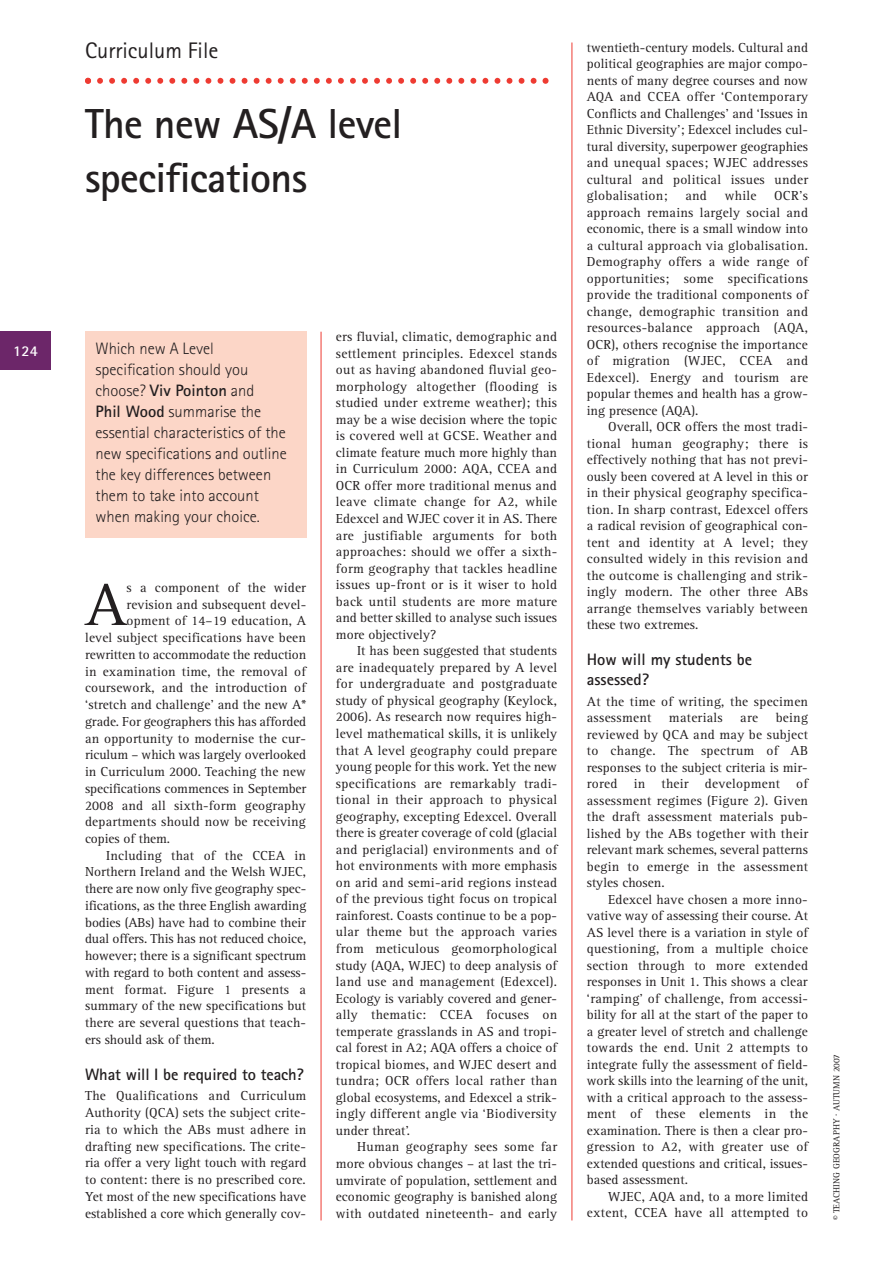
<style>
.page{position:relative;width:893px;height:1263px;background:#fff}
.page>*{position:absolute;margin:0;border:0;box-sizing:border-box;transform-origin:0 0}
.t1{font:60.9px "Rotis Serif";color:#231f20}
.t2{font:700 42px/54px "Rotis Sans Serif";letter-spacing:-.015em;color:#231f20}
.t3{font:22.5px "Rotis Sans Serif";color:#231f20}
.t4{font:300 16.5px/21px "Rotis Sans Serif";color:#231f20}
.t5{font:700 16.5px/19.8px "Rotis Sans Serif";color:#231f20}
.t6{font:700 15px "Rotis Sans Serif";color:#fff}
.t7{font:13.5px/16.5px "Rotis Serif";letter-spacing:.005em;color:#231f20;text-align:justify}
.t8{font:9px "Rotis Serif";color:#231f20}
.s1{font-weight:700}
</style>
<div class="page">
<div style="left:0;top:332px;width:51px;height:38px;background:#6c2669"></div>
<hr style="left:572px;top:43px;width:1px;height:1177px;background:#ee3b32">
<hr style="left:321px;top:332px;width:1px;height:888px;background:#ee3b32">
<svg style="left:85px;top:78px;width:464px;height:6px"></svg>
<div style="left:85px;top:332px;width:221px;height:206px;background:#fcd6c7"></div>
<p class="t6" style="left:13px;top:345px;width:26px">124</p>
<h3 class="t3" style="left:85px;top:43px;width:135px">Curriculum File</h3>
<h2 class="t2" style="left:85px;top:101px;width:319px">The new AS/A level specifications</h2>
<p class="t4" style="left:96px;top:339px;width:193px">Which new A Level specification should you choose? <span class="s1">Viv Pointon</span> and<br><span class="s1">Phil Wood</span> summarise the essential characteristics of the new specifications and outline the key differences between them to take into account when making your choice.</p>
<h1 class="t1" style="left:85px;top:584px;width:43px">A</h1>
<p class="t7" style="left:126px;top:581px;width:181px">s a component of the wider</p>
<p class="t7" style="left:126px;top:597px;width:181px">revision and subsequent devel-</p>
<p class="t7" style="left:126px;top:614px;width:181px">opment of 14–19 education, A</p>
<p class="t7" style="left:85px;top:631px;width:222px">level subject specifications have been</p>
<p class="t7" style="left:85px;top:648px;width:223px">rewritten to accommodate the reduction</p>
<p class="t7" style="left:85px;top:664px;width:222px">in examination time, the removal of</p>
<p class="t7" style="left:85px;top:681px;width:222px">coursework, and the introduction of</p>
<p class="t7" style="left:85px;top:698px;width:223px">‘stretch and challenge’ and the new A*</p>
<p class="t7" style="left:85px;top:714px;width:223px">grade. For geographers this has afforded</p>
<p class="t7" style="left:85px;top:731px;width:222px">an opportunity to modernise the cur-</p>
<p class="t7" style="left:85px;top:748px;width:223px">riculum – which was largely overlooked</p>
<p class="t7" style="left:85px;top:765px;width:222px">in Curriculum 2000. Teaching the new</p>
<p class="t7" style="left:85px;top:781px;width:223px">specifications commences in September</p>
<p class="t7" style="left:85px;top:798px;width:222px">2008 and all sixth-form geography</p>
<p class="t7" style="left:85px;top:815px;width:222px">departments should now be receiving</p>
<p class="t7" style="left:85px;top:832px;width:87px">copies of them.</p>
<p class="t7" style="left:106px;top:848px;width:201px">Including that of the CCEA in</p>
<p class="t7" style="left:85px;top:865px;width:223px">Northern Ireland and the Welsh WJEC,</p>
<p class="t7" style="left:85px;top:882px;width:223px">there are now only five geography spec-</p>
<p class="t7" style="left:85px;top:898px;width:223px">ifications, as the three English awarding</p>
<p class="t7" style="left:85px;top:915px;width:222px">bodies (ABs) have had to combine their</p>
<p class="t7" style="left:85px;top:932px;width:223px">dual offers. This has not reduced choice,</p>
<p class="t7" style="left:85px;top:949px;width:223px">however; there is a significant spectrum</p>
<p class="t7" style="left:85px;top:965px;width:223px">with regard to both content and assess-</p>
<p class="t7" style="left:85px;top:982px;width:222px">ment format. Figure 1 presents a</p>
<p class="t7" style="left:85px;top:999px;width:223px">summary of the new specifications but</p>
<p class="t7" style="left:85px;top:1016px;width:222px">there are several questions that teach-</p>
<p class="t7" style="left:85px;top:1032px;width:131px">ers should ask of them.</p>
<p class="t5" style="left:85px;top:1066px;width:220px">What will I be required to teach?</p>
<p class="t7" style="left:85px;top:1089px;width:223px">The Qualifications and Curriculum Authority (QCA) sets the subject crite&shy;ria to which the ABs must adhere in drafting new specifications. The crite&shy;ria offer a very light touch with regard to content: there is no prescribed core.<br>Yet most of the new specifications have established a core which generally cov-</p>
<p class="t7" style="left:336px;top:330px;width:223px">ers fluvial, climatic, demographic and settlement principles. Edexcel stands out as having abandoned fluvial geo&shy;morphology altogether (flooding is studied under extreme weather); this may be a wise decision where the topic is covered well at GCSE. Weather and climate feature much more highly than in Curriculum 2000: AQA, CCEA and OCR offer more traditional menus and leave climate change for A2, while Edexcel and WJEC cover it in AS. There are justifiable arguments for both approaches: should we offer a sixth&shy;form geography that tackles headline issues up-front or is it wiser to hold back until students are more mature and better skilled to analyse such issues more objectively?</p>
<p class="t7" style="left:336px;top:644px;width:223px;text-indent:21px">It has been suggested that students are inadequately prepared by A level for undergraduate and postgraduate study of physical geography (Keylock, 2006). As research now requires high&shy;level mathematical skills, it is unlikely that A level geography could prepare young people for this work. Yet the new specifications are remarkably tradi&shy;tional in their approach to physical geography, excepting Edexcel. Overall there is greater coverage of cold (glacial and periglacial) environments and of hot environments with more emphasis on arid and semi-arid regions instead of the previous tight focus on tropical rainforest. Coasts continue to be a pop&shy;ular theme but the approach varies from meticulous geomorphological study (AQA, WJEC) to deep analysis of land use and management (Edexcel).<br>Ecology is variably covered and gener&shy;ally thematic: CCEA focuses on temperate grasslands in AS and tropi&shy;cal forest in A2; AQA offers a choice of tropical biomes, and WJEC desert and tundra; OCR offers local rather than global ecosystems, and Edexcel a strik&shy;ingly different angle via ‘Biodiversity under threat’.</p>
<p class="t7" style="left:336px;top:1140px;width:223px;text-indent:21px">Human geography sees some far more obvious changes – at last the tri&shy;umvirate of population, settlement and economic geography is banished along with outdated nineteenth- and early</p>
<p class="t7" style="left:587px;top:41px;width:223px">twentieth-century models. Cultural and political geographies are major compo&shy;nents of many degree courses and now AQA and CCEA offer ‘Contemporary Conflicts and Challenges’ and ‘Issues in Ethnic Diversity’; Edexcel includes cul&shy;tural diversity, superpower geographies and unequal spaces; WJEC addresses cultural and political issues under globalisation;</p>
<p class="t7" style="left:685px;top:189px;width:23px">and</p>
<p class="t7" style="left:725px;top:189px;width:33px">while</p>
<p class="t7" style="left:587px;top:189px;width:223px;text-indent:187px">OCR’s approach remains largely social and economic, there is a small window into a cultural approach via globalisation.<br>Demography offers a wide range of opportunities; some specifications provide the traditional components of change, demographic transition and resources-balance approach (AQA, OCR), others recognise the importance of migration (WJEC, CCEA and Edexcel). Energy and tourism are popular themes and health has a grow&shy;ing presence (AQA).</p>
<p class="t7" style="left:587px;top:420px;width:223px;text-indent:21px">Overall, OCR offers the most tradi&shy;tional human geography; there is effectively nothing that has not previ&shy;ously been covered at A level in this or in their physical geography specifica&shy;tion. In sharp contrast, Edexcel offers a radical revision of geographical con&shy;tent and identity at A level; they consulted widely in this revision and the outcome is challenging and strik&shy;ingly modern. The other three ABs arrange themselves variably between these two extremes.</p>
<p class="t5" style="left:587px;top:651px;width:167px">How will my students be assessed?</p>
<p class="t7" style="left:587px;top:694px;width:223px">At the time of writing, the specimen assessment</p>
<p class="t7" style="left:587px;top:711px;width:223px;text-indent:189px">being reviewed by QCA and may be subject to change. The spectrum of AB responses to the subject criteria is mir&shy;rored in their development of assessment regimes (Figure 2). Given the draft assessment materials pub&shy;lished by the ABs together with their relevant mark schemes, several patterns begin to emerge in the assessment styles chosen.</p>
<p class="t7" style="left:587px;top:892px;width:223px;text-indent:21px">Edexcel have chosen a more inno&shy;vative way of assessing their course. At AS level there is a variation in style of questioning, from a multiple choice section through to more extended responses in Unit 1. This shows a clear ‘ramping’ of challenge, from accessi&shy;bility for all at the start of the paper to a greater level of stretch and challenge towards the end. Unit 2 attempts to integrate fully the assessment of field&shy;work skills into the learning of the unit, with a critical approach to the assess&shy;ment of these elements in the examination. There is then a clear pro&shy;gression to A2, with greater use of extended questions and critical, issues&shy;based assessment.</p>
<p class="t7" style="left:587px;top:1189px;width:223px;text-align:right">WJEC, AQA and, to a more limited extent, CCEA have all attempted to</p>
<p class="t7" style="left:669px;top:711px;width:55px">materials</p>
<p class="t7" style="left:740px;top:711px;width:19px">are</p>
<p class="t8" style="left:833px;top:1220px;width:168px;rotate:-90deg">© TEACHING GEOGRAPHY . AUTUMN 2007</p>
</div>
